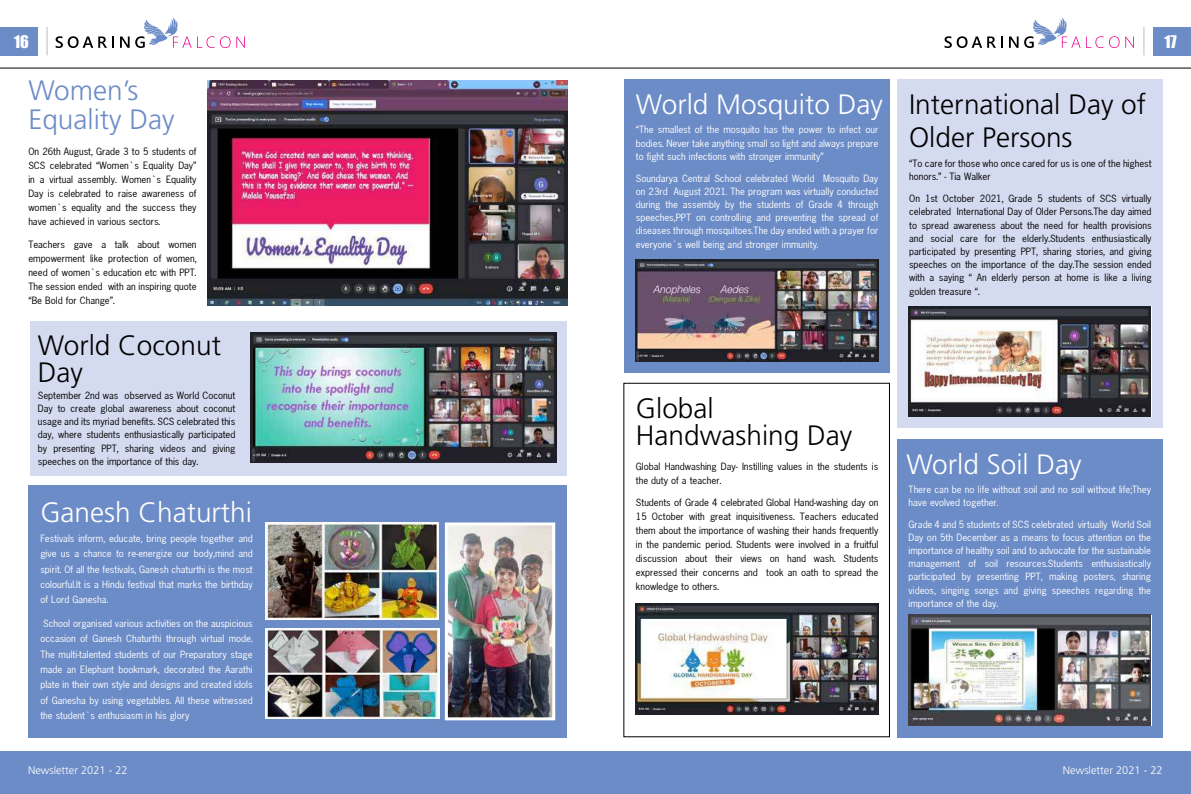
<style>
.page{position:relative;width:1191px;height:794px;background:#fff}
.page>*{position:absolute;margin:0;border:0;box-sizing:border-box;transform-origin:0 0}
.t1{font:300 28px/27px "Frutiger LT Std";color:#000}
.t2{font:300 28px "Frutiger LT Std";color:#fff}
.t3{font:300 28px/29px "Frutiger LT Std";color:#6c8cc7}
.t4{font:16px "Impact";color:#fff}
.t5{font:11px/14px "News Gothic";color:#000;text-align:justify}
.t6{font:11px/13.2px "News Gothic";color:#fff;text-align:justify}
.t7{font:300 11px "Frutiger LT Std";color:#fff}
</style>
<div class="page">
<div style="left:0;top:751px;width:595px;height:43px;background:#6c8cc7"></div>
<div style="left:595px;top:751px;width:596px;height:43px;background:#6c8cc7"></div>
<svg style="left:47px;top:27px;width:1px;height:28px"></svg>
<div style="left:0;top:27px;width:38px;height:28px;background:#6c8cc7"></div>
<svg style="left:1143px;top:27px;width:1px;height:28px"></svg>
<div style="left:1153px;top:27px;width:38px;height:28px;background:#6c8cc7"></div>
<hr style="left:0;top:68px;width:1191px;height:1px;background:#000">
<svg style="left:55px;top:18px;width:190px;height:30px"></svg>
<svg style="left:1086px;top:36px;width:17px;height:12px"></svg>
<svg style="left:1109px;top:36px;width:10px;height:12px"></svg>
<svg style="left:1125px;top:36px;width:8px;height:12px"></svg>
<svg style="left:944px;top:18px;width:136px;height:30px"></svg>
<img style="left:207px;top:81px;width:360px;height:225px">
<div style="left:30px;top:321px;width:537px;height:154px;background:#d4daef"></div>
<div style="left:28px;top:485px;width:539px;height:252px;background:#6c8cc7"></div>
<img style="left:266px;top:522px;width:172px;height:97px">
<img style="left:266px;top:628px;width:173px;height:91px">
<div style="left:624px;top:79px;width:265px;height:293px;background:#6c8cc7"></div>
<div style="left:623px;top:383px;width:267px;height:354px;border:1px solid #000"></div>
<div style="left:897px;top:79px;width:265px;height:349px;background:#d4daef"></div>
<div style="left:897px;top:439px;width:265px;height:298px;background:#6c8cc7"></div>
<img style="left:636px;top:259px;width:242px;height:102px">
<img style="left:250px;top:333px;width:306px;height:129px">
<img style="left:908px;top:615px;width:243px;height:110px">
<img style="left:908px;top:306px;width:243px;height:111px">
<img style="left:449px;top:526px;width:102px;height:190px">
<div style="left:445px;top:522px;width:110px;height:198px;border:3px solid #fff"></div>
<img style="left:636px;top:603px;width:242px;height:111px">
<h2 class="t4" style="left:14px;top:29px;width:16px">16</h2>
<h2 class="t4" style="left:1164px;top:29px;width:14px">17</h2>
<h1 class="t3" style="left:28px;top:77px;width:148px">Women’s<br>Equality Day</h1>
<p class="t5" style="left:28px;top:145px;width:170px">On 26th August, Grade 3 to 5 students of SCS celebrated “Women’s Equality Day” in a virtual assembly. Women’s Equality Day is celebrated to raise awareness of women’s equality and the success they have achieved in various sectors.</p>
<p class="t5" style="left:28px;top:237px;width:170px">Teachers gave a talk about women empowerment like protection of women, need of women’s education etc with PPT.<br>The session ended with an inspiring quote “Be Bold for Change”.</p>
<h1 class="t1" style="left:38px;top:332px;width:185px">World Coconut<br>Day</h1>
<p class="t5" style="left:38px;top:389px;width:199px;line-height:13.2px">September 2nd was observed as World Coconut Day to create global awareness about coconut usage and its myriad benefits. SCS celebrated this day, where students enthusiastically participated by presenting PPT, sharing videos and giving speeches on the importance of this day.</p>
<h1 class="t2" style="left:40px;top:497px;width:213px">Ganesh Chaturthi</h1>
<p class="t6" style="left:40px;top:531px;width:214px;line-height:15.3px">Festivals inform, educate, bring people together and give us a chance to re-energize our body,mind and spirit. Of all the festivals, Ganesh chaturthi is the most colourful.It is a Hindu festival that marks the birthday of Lord Ganesha.</p>
<p class="t6" style="left:40px;top:616px;width:214px;line-height:15.3px">School organised various activities on the auspicious occasion of Ganesh Chaturthi through virtual mode.<br>The multi-talented students of our Preparatory stage made an Elephant bookmark, decorated the Aarathi plate in their own style and designs and created idols of Ganesha by using vegetables. All these witnessed the student’s enthusiasm in his glory</p>
<p class="t7" style="left:28px;top:764px;width:101px">Newsletter 2021 - 22</p>
<h1 class="t2" style="left:636px;top:88px;width:248px">World Mosquito Day</h1>
<p class="t6" style="left:636px;top:123px;width:244px">“The smallest of the mosquito has the power to infect our bodies. Never take anything small so light and always prepare to fight such infections with stronger immunity”</p>
<p class="t6" style="left:636px;top:171px;width:244px">Soundarya Central School celebrated World Mosquito Day on 23rd August 2021. The program was virtually conducted during the assembly by the students of Grade 4 through speeches,PPT on controlling and preventing the spread of diseases through mosquitoes.The day ended with a prayer for everyone’s well being and stronger immunity.</p>
<h1 class="t1" style="left:909px;top:88px;width:238px;line-height:33.6px">International Day of<br>Older Persons</h1>
<p class="t5" style="left:909px;top:157px;width:244px;line-height:13.2px">“To care for those who once cared for us is one of the highest honors.” - Tia Walker</p>
<p class="t5" style="left:909px;top:192px;width:244px;line-height:13.2px">On 1st October 2021, Grade 5 students of SCS virtually celebrated International Day of Older Persons.The day aimed to spread awareness about the need for health provisions and social care for the elderly.Students enthusiastically participated by presenting PPT, sharing stories, and giving speeches on the importance of the day.The session ended with a saying “ An elderly person at home is like a living golden treasure “.</p>
<h1 class="t1" style="left:636px;top:395px;width:218px">Global<br>Handwashing Day</h1>
<p class="t5" style="left:636px;top:459px;width:244px">Global Handwashing Day- Instilling values in the students is the duty of a teacher.</p>
<p class="t5" style="left:636px;top:495px;width:244px">Students of Grade 4 celebrated Global Hand-washing day on 15 October with great inquisitiveness. Teachers educated them about the importance of washing their hands frequently in the pandemic period. Students were involved in a fruitful discussion about their views on hand wash. Students expressed their concerns and took an oath to spread the knowledge to others.</p>
<h1 class="t2" style="left:906px;top:448px;width:177px">World Soil Day</h1>
<p class="t6" style="left:908px;top:482px;width:244px">There can be no life without soil and no soil without life;They have evolved together.</p>
<p class="t6" style="left:908px;top:517px;width:244px">Grade 4 and 5 students of SCS celebrated virtually World Soil Day on 5th December as a means to focus attention on the importance of healthy soil and to advocate for the sustainable management of soil resources.Students enthusiastically participated by presenting PPT, making posters, sharing videos, singing songs and giving speeches regarding the importance of the day.</p>
<p class="t7" style="left:1063px;top:764px;width:101px">Newsletter 2021 - 22</p>
</div>
